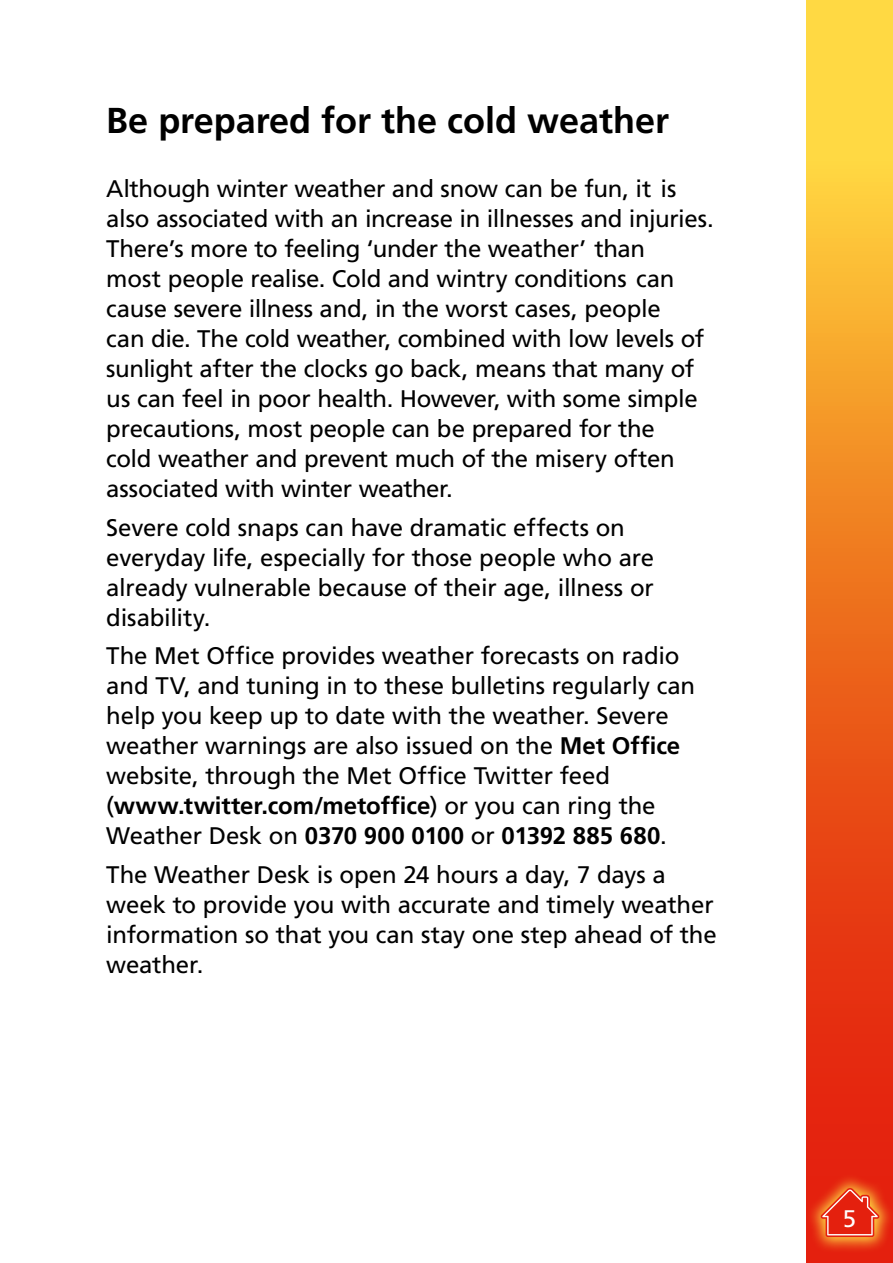
<style>
.page{position:relative;width:893px;height:1263px;background:#fff}
.page>*{position:absolute;margin:0;border:0;box-sizing:border-box;transform-origin:0 0}
.Heading_2_Black__C{font:700 36px "Frutiger LT Pro";color:#000}
.Main{font:24px/30px "Frutiger LT Pro";letter-spacing:-.005em;color:#000}
.Main-2{font:24px/30px "Frutiger";letter-spacing:-.015em;color:#000}
.t1{font:24px "Frutiger LT Pro";color:#fff}
.s1{font-weight:700}
</style>
<div class="page">
<svg style="left:806px;top:0;width:87px;height:1263px;background:#f07a23"></svg>
<svg style="left:806px;top:1173px;width:87px;height:80px;background:#e63413"></svg>
<svg style="left:820px;top:1188px;width:59px;height:49px;background:#e94a28"></svg>
<h1 class="Heading_2_Black__C" style="left:106px;top:100px;width:564px">Be prepared for the cold weather</h1>
<p class="Main-2" style="left:106px;top:174px;width:609px">Although winter weather and snow can be fun, it is also associated with an increase in illnesses and injuries.<br>There’s more to feeling ‘under the weather’ than<br>most people realise. Cold and wintry conditions can cause severe illness and, in the worst cases, people<br>can die. The cold weather, combined with low levels of sunlight after the clocks go back, means that many of us can feel in poor health. However, with some simple precautions, most people can be prepared for the<br>cold weather and prevent much of the misery often associated with winter weather.</p>
<p class="Main" style="left:106px;top:513px;width:549px">Severe cold snaps can have dramatic effects on everyday life, especially for those people who are already vulnerable because of their age, illness or disability.</p>
<p class="Main" style="left:106px;top:641px;width:590px">The Met Office provides weather forecasts on radio and TV, and tuning in to these bulletins regularly can help you keep up to date with the weather. Severe weather warnings are also issued on the <span class="s1">Met Office </span>website, through the Met Office Twitter feed (<span class="s1">www.twitter.com/metoffice</span>) or you can ring the Weather Desk on <span class="s1">0370 900 0100</span> or <span class="s1">01392 885 680</span>.</p>
<p class="Main" style="left:106px;top:860px;width:612px">The Weather Desk is open 24 hours a day, 7 days a week to provide you with accurate and timely weather information so that you can stay one step ahead of the weather.</p>
<p class="t1" style="left:843px;top:1205px;width:15px">5</p>
</div>
